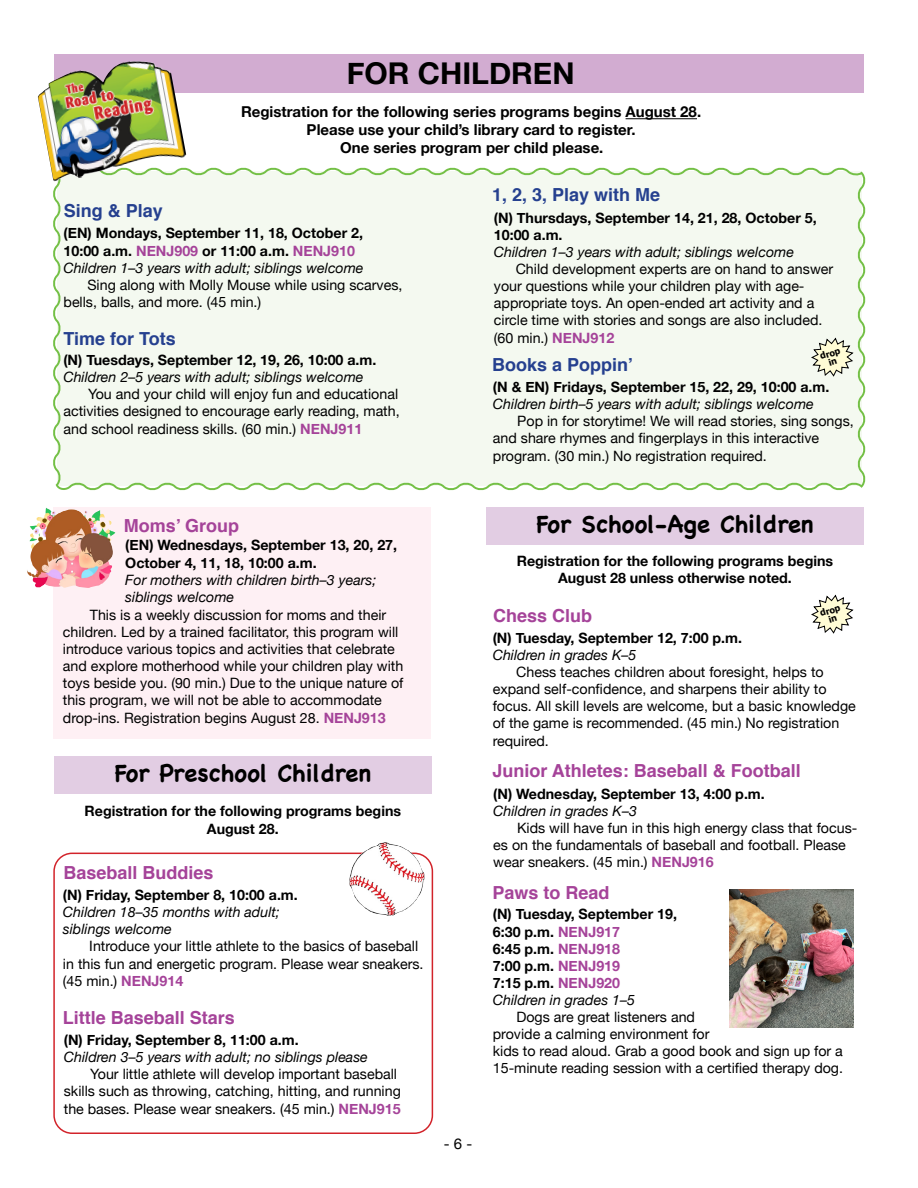
<style>
.page{position:relative;width:918px;height:1188px;background:#fff}
.page>*{position:absolute;margin:0;border:0;box-sizing:border-box;transform-origin:0 0}
.t1{font:700 30px "Helvetica Neue";color:#000}
.t2{font:700 24px "Chalkboard SE";color:#000}
.t3{font:700 18px "Helvetica";color:#a54399}
.t4{font:700 18px "Helvetica";color:#25408f}
.t5{font:700 15px/18px "Helvetica Neue";color:#000;text-align:center}
.t6{font:15px "Helvetica Neue";color:#000}
.t7{font:14.25px/17.1px "Helvetica Neue";color:#000}
.t8{font:700 14.25px/17.1px "Helvetica Neue";color:#000}
.t9{font:italic 14.25px/17.1px "Helvetica Neue";color:#000}
.t10{font:700 9px/8.9px "Tahoma";color:#000;text-align:center}
.s1{color:#a54399}
.s2{font-weight:400;font-style:italic}
.s3{font-weight:700;color:#a54399}
</style>
<div class="page">
<div style="left:54px;top:54px;width:810px;height:39px;background:#d2acd1"></div>
<hr style="left:626px;top:118px;width:71px;height:1px;background:#000">
<div style="left:53px;top:167px;width:813px;height:324px;background:#f4f9f0"></div>
<img style="left:38px;top:61px;width:148px;height:121px">
<svg style="left:805px;top:332px;width:55px;height:51px"></svg>
<div style="left:53px;top:507px;width:378px;height:231px;background:#fef0f4"></div>
<img style="left:27px;top:508px;width:88px;height:80px">
<div style="left:53px;top:853px;width:380px;height:281px;border:2px solid #d2232a;border-radius:18px"></div>
<img style="left:349px;top:842px;width:75px;height:74px">
<div style="left:54px;top:756px;width:378px;height:38px;background:#e2cde3"></div>
<svg style="left:811px;top:594px;width:43px;height:40px"></svg>
<img style="left:730px;top:889px;width:123px;height:138px">
<div style="left:486px;top:507px;width:378px;height:38px;background:#e2cde3"></div>
<h1 class="t1" style="left:347px;top:49px;width:229px">FOR CHILDREN</h1>
<p class="t5" style="left:241px;top:103px;width:462px">Registration for the following series programs begins August 28.<br>Please use your child’s library card to register.<br>One series program per child please.</p>
<p class="t4" style="left:64px;top:196px;width:101px">Sing &amp; Play</p>
<p class="t8" style="left:64px;top:225px;width:302px">(EN) Mondays, September 11, 18, October 2,<br>10:00 a.m. <span class="s1">NENJ909</span> or 11:00 a.m. <span class="s1">NENJ910<br></span><span class="s2">Children 1–3 years with adult; siblings welcome</span></p>
<p class="t7" style="left:64px;top:277px;width:340px;text-indent:24px">Sing along with Molly Mouse while using scarves, bells, balls, and more. (45 min.)</p>
<p class="t4" style="left:64px;top:325px;width:114px">Time for Tots</p>
<p class="t8" style="left:63px;top:352px;width:315px">(N) Tuesdays, September 12, 19, 26, 10:00 a.m.</p>
<p class="t9" style="left:63px;top:369px;width:302px">Children 2–5 years with adult; siblings welcome</p>
<p class="t7" style="left:63px;top:387px;width:338px;text-align:justify;text-indent:25px">You and your child will enjoy fun and educational activities designed to encourage early reading, math, and school readiness skills. (60 min.) <span class="s3">NENJ911</span></p>
<p class="t3" style="left:124px;top:511px;width:117px">Moms’ Group</p>
<p class="t8" style="left:125px;top:537px;width:273px">(EN) Wednesdays, September 13, 20, 27,<br>October 4, 11, 18, 10:00 a.m.</p>
<p class="t9" style="left:125px;top:572px;width:252px">For mothers with children birth–3 years; siblings welcome</p>
<p class="t7" style="left:63px;top:607px;width:342px;text-indent:27px">This is a weekly discussion for moms and their children. Led by a trained facilitator, this program will introduce various topics and activities that celebrate and explore motherhood while your children play with toys beside you. (90 min.) Due to the unique nature of this program, we will not be able to accommodate drop-ins. Registration begins August 28. <span class="s3">NENJ913</span></p>
<h2 class="t2" style="left:115px;top:759px;width:258px">For Preschool Children</h2>
<p class="t8" style="left:85px;top:803px;width:318px;text-align:center">Registration for the following programs begins<br>August 28.</p>
<p class="t3" style="left:63px;top:858px;width:152px">Baseball Buddies</p>
<p class="t8" style="left:63px;top:887px;width:236px">(N) Friday, September 8, 10:00 a.m.</p>
<p class="t9" style="left:63px;top:904px;width:218px">Children 18–35 months with adult; siblings welcome</p>
<p class="t7" style="left:63px;top:939px;width:362px;text-indent:26px">Introduce your little athlete to the basics of baseball in this fun and energetic program. Please wear sneakers. (45 min.) <span class="s3">NENJ914</span></p>
<p class="t3" style="left:63px;top:1003px;width:174px">Little Baseball Stars</p>
<p class="t8" style="left:64px;top:1032px;width:236px">(N) Friday, September 8, 11:00 a.m.</p>
<p class="t9" style="left:64px;top:1049px;width:306px">Children 3–5 years with adult; no siblings please</p>
<p class="t7" style="left:64px;top:1067px;width:339px;text-indent:26px">Your little athlete will develop important baseball skills such as throwing, catching, hitting, and running the bases. Please wear sneakers. (45 min.) <span class="s3">NENJ915</span></p>
<p class="t4" style="left:492px;top:180px;width:170px">1, 2, 3, Play with Me</p>
<p class="t8" style="left:494px;top:210px;width:324px">(N) Thursdays, September 14, 21, 28, October 5,<br>10:00 a.m.</p>
<p class="t9" style="left:494px;top:244px;width:302px">Children 1–3 years with adult; siblings welcome</p>
<p class="t7" style="left:494px;top:261px;width:341px;text-indent:22px">Child development experts are on hand to answer your questions while your children play with age&shy;appropriate toys. An open-ended art activity and a circle time with stories and songs are also included. (60 min.) <span class="s3">NENJ912</span></p>
<p class="t10" style="left:819px;top:351px;width:22px;rotate:-17deg">drop in</p>
<p class="t4" style="left:492px;top:351px;width:143px">Books a Poppin’</p>
<p class="t8" style="left:493px;top:379px;width:338px">(N &amp; EN) Fridays, September 15, 22, 29, 10:00 a.m.</p>
<p class="t9" style="left:493px;top:396px;width:322px">Children birth–5 years with adult; siblings welcome</p>
<p class="t7" style="left:493px;top:414px;width:362px;text-indent:24px">Pop in for storytime! We will read stories, sing songs, and share rhymes and fingerplays in this interactive program. (30 min.) No registration required.</p>
<h2 class="t2" style="left:536px;top:510px;width:279px">For School-Age Children</h2>
<p class="t8" style="left:517px;top:552px;width:318px;text-align:center">Registration for the following programs begins<br>August 28 unless otherwise noted.</p>
<p class="t3" style="left:493px;top:601px;width:101px">Chess Club</p>
<p class="t10" style="left:819px;top:608px;width:22px;rotate:-17deg">drop in</p>
<p class="t8" style="left:493px;top:630px;width:251px">(N) Tuesday, September 12, 7:00 p.m.</p>
<p class="t9" style="left:493px;top:647px;width:145px">Children in grades K–5</p>
<p class="t7" style="left:493px;top:664px;width:365px;text-indent:23px">Chess teaches children about foresight, helps to expand self-confidence, and sharpens their ability to focus. All skill levels are welcome, but a basic knowledge of the game is recommended. (45 min.) No registration required.</p>
<p class="t3" style="left:492px;top:756px;width:310px">Junior Athletes: Baseball &amp; Football</p>
<p class="t8" style="left:493px;top:785px;width:273px">(N) Wednesday, September 13, 4:00 p.m.</p>
<p class="t9" style="left:493px;top:803px;width:145px">Children in grades K–3</p>
<p class="t7" style="left:493px;top:820px;width:366px;text-indent:24px">Kids will have fun in this high energy class that focus&shy;es on the fundamentals of baseball and football. Please wear sneakers. (45 min.) <span class="s3">NENJ916</span></p>
<p class="t3" style="left:492px;top:878px;width:119px">Paws to Read</p>
<p class="t8" style="left:493px;top:906px;width:186px">(N) Tuesday, September 19,<br>6:30 p.m. <span class="s1">NENJ917<br></span>6:45 p.m. <span class="s1">NENJ918<br></span>7:00 p.m. <span class="s1">NENJ919<br></span>7:15 p.m. <span class="s1">NENJ920<br></span><span class="s2">Children in grades 1–5</span></p>
<p class="t7" style="left:493px;top:1009px;width:352px;text-indent:24px">Dogs are great listeners and<br>provide a calming environment for<br>kids to read aloud. Grab a good book and sign up for a 15-minute reading session with a certified therapy dog.</p>
<p class="t6" style="left:444px;top:1133px;width:30px">- 6 -</p>
</div>
